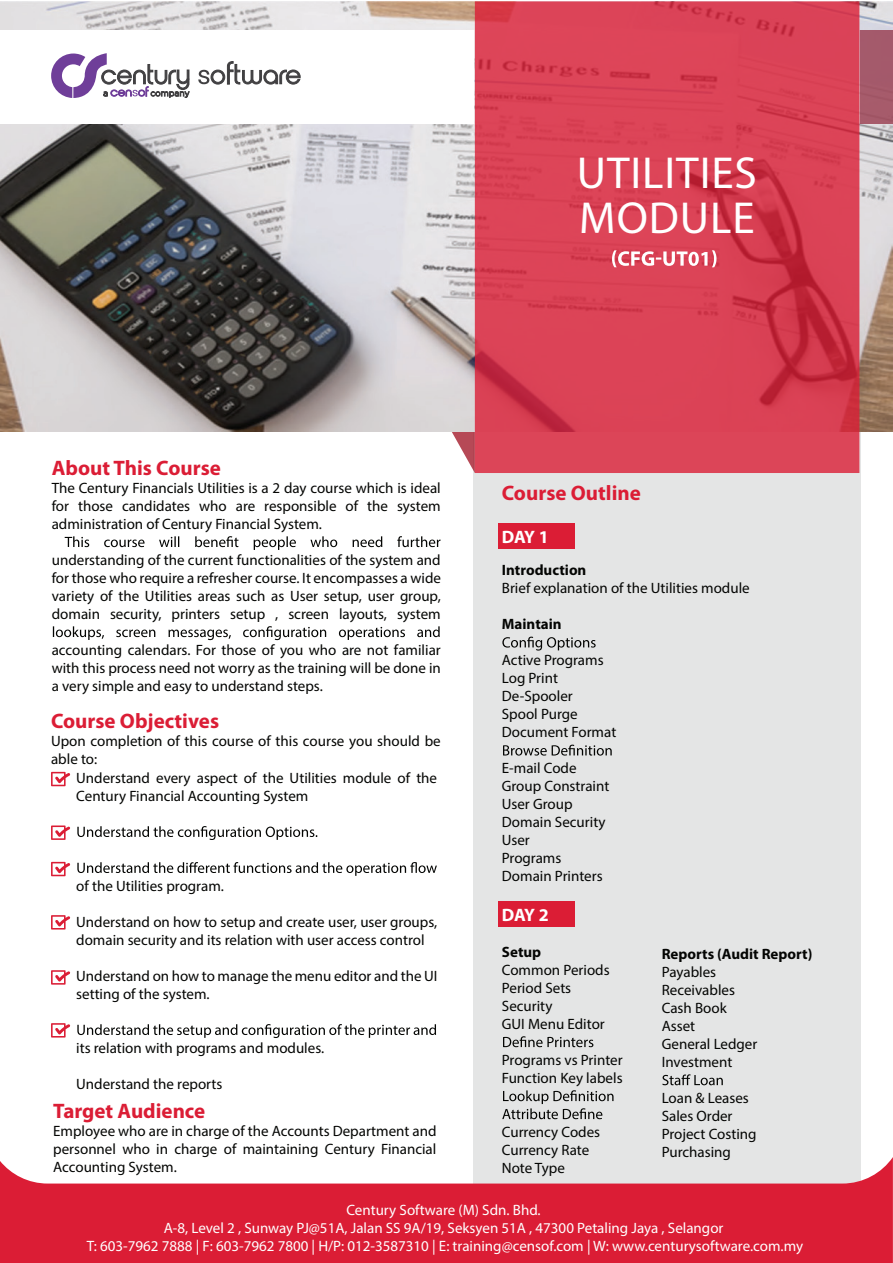
<style>
.page{position:relative;width:893px;height:1263px;background:#fff}
.page>*{position:absolute;margin:0;border:0;box-sizing:border-box;transform-origin:0 0}
.t1{font:45px/45px "Myriad Pro";letter-spacing:.02em;color:#fff}
.t2{font:700 21px "Myriad Pro";color:#db1d35}
.t3{font:700 18px "Myriad Pro";letter-spacing:-.055em;color:#fff}
.t4{font:15px/18px "Myriad Pro";color:#040503}
.t5{font:15px/18px "Myriad Pro";color:#fff;text-align:center}
.t6{font:700 15px "Myriad Pro";color:#040503}
</style>
<div class="page">
<div style="left:474px;top:432px;width:387px;height:725px;background:#e4e5e5"></div>
<svg style="left:452px;top:432px;width:23px;height:41px"></svg>
<img style="left:0;top:1px;width:893px;height:431px">
<img style="left:0;top:30px;width:893px;height:94px">
<svg style="left:475px;top:1px;width:384px;height:472px;background:#d84054"></svg>
<svg style="left:0;top:1157px;width:893px;height:106px;background:#e05163"></svg>
<svg style="left:612px;top:250px;width:104px;height:17px"></svg>
<svg style="left:65px;top:536px;width:375px;height:14px"></svg>
<svg style="left:53px;top:626px;width:387px;height:14px"></svg>
<svg style="left:77px;top:826px;width:240px;height:14px"></svg>
<svg style="left:77px;top:862px;width:360px;height:14px"></svg>
<svg style="left:77px;top:1024px;width:359px;height:14px"></svg>
<svg style="left:51px;top:772px;width:19px;height:14px"></svg>
<svg style="left:51px;top:825px;width:19px;height:15px"></svg>
<svg style="left:51px;top:862px;width:19px;height:14px"></svg>
<svg style="left:51px;top:915px;width:19px;height:14px"></svg>
<svg style="left:51px;top:970px;width:19px;height:15px"></svg>
<svg style="left:51px;top:1023px;width:19px;height:14px"></svg>
<div style="left:498px;top:901px;width:76px;height:25px;background:#db1d35"></div>
<div style="left:498px;top:524px;width:76px;height:25px;background:#db1d35"></div>
<svg style="left:662px;top:1074px;width:61px;height:11px"></svg>
<svg style="left:502px;top:637px;width:94px;height:14px"></svg>
<svg style="left:503px;top:745px;width:109px;height:11px"></svg>
<svg style="left:503px;top:1036px;width:90px;height:11px"></svg>
<svg style="left:502px;top:1090px;width:111px;height:29px;background:#b7b8b7"></svg>
<svg style="left:198px;top:61px;width:103px;height:24px"></svg>
<svg style="left:51px;top:53px;width:139px;height:45px"></svg>
<h1 class="t1" style="left:577px;top:150px;width:182px">UTILITIES<br>MODULE</h1>
<h2 class="t2" style="left:52px;top:456px;width:171px">About This Course</h2>
<p class="t4" style="left:52px;top:479px;width:391px;text-align:justify">The Century Financials Utilities is a 2 day course which is ideal for those candidates who are responsible of the system administration of Century Financial System.</p>
<p class="t4" style="left:52px;top:551px;width:391px;text-align:justify">understanding of the current functionalities of the system and for those who require a refresher course. It encompasses a wide variety of the Utilities areas such as User setup, user group, domain security, printers setup , screen layouts, system</p>
<p class="t4" style="left:52px;top:641px;width:391px;text-align:justify">accounting calendars. For those of you who are not familiar with this process need not worry as the training will be done in a very simple and easy to understand steps.</p>
<h2 class="t2" style="left:502px;top:481px;width:140px">Course Outline</h2>
<p class="t3" style="left:502px;top:527px;width:48px">DAY 1</p>
<p class="t6" style="left:502px;top:562px;width:86px">Introduction</p>
<p class="t4" style="left:502px;top:579px;width:249px">Brief explanation of the Utilities module</p>
<p class="t6" style="left:502px;top:616px;width:61px">Maintain</p>
<p class="t4" style="left:502px;top:651px;width:116px">Active Programs<br>Log Print<br>De-Spooler<br>Spool Purge<br>Document Format</p>
<p class="t4" style="left:502px;top:759px;width:109px">E-mail Code<br>Group Constraint<br>User Group<br>Domain Security<br>User<br>Programs<br>Domain Printers</p>
<p class="t3" style="left:502px;top:905px;width:48px">DAY 2</p>
<p class="t6" style="left:502px;top:944px;width:41px">Setup</p>
<p class="t4" style="left:502px;top:961px;width:109px">Common Periods<br>Period Sets<br>Security<br>GUI Menu Editor</p>
<p class="t4" style="left:502px;top:1051px;width:122px">Programs vs Printer<br>Function Key labels</p>
<h2 class="t2" style="left:51px;top:710px;width:170px">Course Objectives</h2>
<p class="t4" style="left:51px;top:732px;width:391px">Upon completion of this course of this course you should be able to:</p>
<p class="t4" style="left:76px;top:769px;width:362px">Understand every aspect of the Utilities module of the<br>Century Financial Accounting System</p>
<p class="t4" style="left:76px;top:877px;width:149px">of the Utilities program.</p>
<p class="t4" style="left:76px;top:913px;width:362px">Understand on how to setup and create user, user groups, domain security and its relation with user access control</p>
<p class="t4" style="left:76px;top:967px;width:363px">Understand on how to manage the menu editor and the UI setting of the system.</p>
<p class="t6" style="left:662px;top:946px;width:152px">Reports (Audit Report)</p>
<p class="t4" style="left:662px;top:963px;width:97px">Payables<br>Receivables<br>Cash Book<br>Asset<br>General Ledger<br>Investment</p>
<p class="t4" style="left:662px;top:1089px;width:96px">Loan &amp; Leases<br>Sales Order<br>Project Costing<br>Purchasing</p>
<p class="t4" style="left:76px;top:1039px;width:249px">its relation with programs and modules.</p>
<p class="t4" style="left:76px;top:1075px;width:148px">Understand the reports</p>
<h2 class="t2" style="left:53px;top:1100px;width:154px">Target Audience</h2>
<p class="t4" style="left:53px;top:1122px;width:385px;text-align:justify">Employee who are in charge of the Accounts Department and personnel who in charge of maintaining Century Financial Accounting System.</p>
<p class="t4" style="left:502px;top:1123px;width:100px">Currency Codes<br>Currency Rate<br>Note Type</p>
<p class="t5" style="left:87px;top:1200px;width:718px">Century Software (M) Sdn. Bhd.<br>A-8, Level 2 , Sunway PJ@51A, Jalan SS 9A/19, Seksyen 51A , 47300 Petaling Jaya , Selangor<br>T: 603-7962 7888 | F: 603-7962 7800 | H/P: 012-3587310 | E: training@censof.com | W: www.centurysoftware.com.my</p>
</div>
